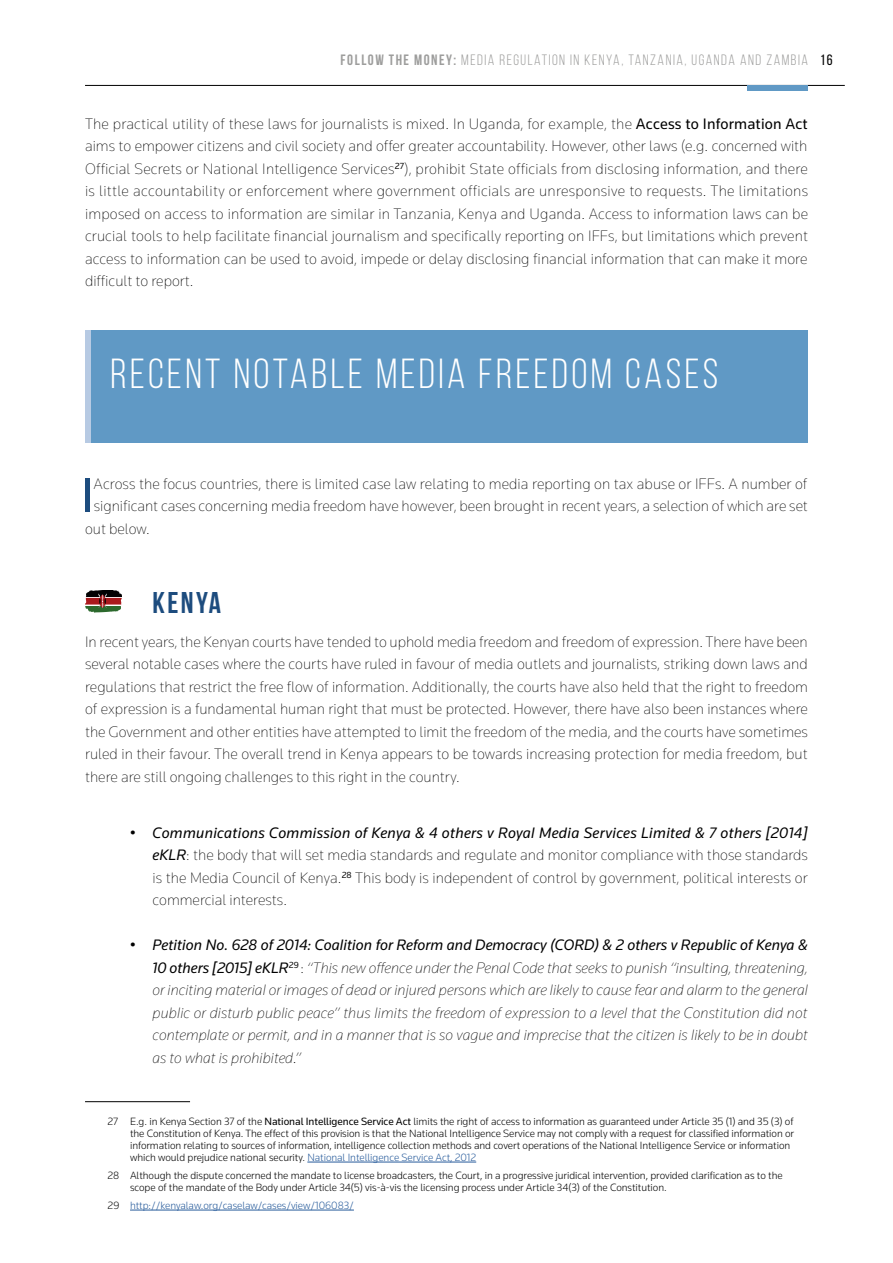
<style>
.page{position:relative;width:893px;height:1263px;background:#fff}
.page>*{position:absolute;margin:0;border:0;box-sizing:border-box;transform-origin:0 0}
.t1{font:42px "Bebas Neue";letter-spacing:.08em;color:#fff}
.t2{font:700 30px "Bebas Neue";letter-spacing:.08em;color:#1d4c7e}
.t3{font:200 15.75px/22.5px "Knowledge";color:#000;text-align:justify}
.t4{font:italic 200 15.75px/22.5px "Knowledge";color:#000;text-align:justify}
.t5{font:15px "Bebas Neue";letter-spacing:.1em;color:#9d9d9c}
.t6{font:300 10.95px/12px "Knowledge";letter-spacing:-.005em;color:#000}
.t7{font:300 10.95px "Knowledge";letter-spacing:-.005em;color:#275b9b}
.s1{font-weight:700}
.s2{color:#000}
.s3{font-weight:400}
.s4{font-weight:400;font-style:italic}
.s5{font-weight:400;font-style:normal}
.s6{font-style:normal}
.s7{color:#275b9b}
</style>
<div class="page">
<hr style="left:85px;top:85px;width:760px;height:1px;background:#000">
<div style="left:747px;top:85px;width:61px;height:5px;background:#6099c5"></div>
<div style="left:85px;top:331px;width:723px;height:112px;background:#6099c5"></div>
<div style="left:85px;top:331px;width:5px;height:112px;background:#b7cae3"></div>
<div style="left:85px;top:478px;width:5px;height:34px;background:#1d4c7e"></div>
<svg style="left:85px;top:590px;width:37px;height:23px"></svg>
<hr style="left:85px;top:1101px;width:105px;height:1px;background:#000">
<hr style="left:307px;top:1162px;width:169px;height:1px;background:#275b9b">
<hr style="left:130px;top:1210px;width:224px;height:1px;background:#275b9b">
<p class="t5" style="left:341px;top:52px;width:493px"><span class="s1">FOLLOW THE MONEY:</span> MEDIA REGULATION IN KENYA, TANZANIA, UGANDA AND ZAMBIA <span class="s2">16</span></p>
<p class="t3" style="left:85px;top:112px;width:725px">The practical utility of these laws for journalists is mixed. In Uganda, for example, the <span class="s3">Access to Information Act </span>aims to empower citizens and civil society and offer greater accountability. However, other laws (e.g. concerned with Official Secrets or National Intelligence Services<sup>27</sup>), prohibit State officials from disclosing information, and there is little accountability or enforcement where government officials are unresponsive to requests. The limitations imposed on access to information are similar in Tanzania, Kenya and Uganda. Access to information laws can be crucial tools to help facilitate financial journalism and specifically reporting on IFFs, but limitations which prevent access to information can be used to avoid, impede or delay disclosing financial information that can make it more difficult to report.</p>
<h1 class="t1" style="left:111px;top:351px;width:609px">RECENT NOTABLE MEDIA FREEDOM CASES</h1>
<p class="t3" style="left:94px;top:472px;width:715px">Across the focus countries, there is limited case law relating to media reporting on tax abuse or IFFs. A number of</p>
<p class="t3" style="left:94px;top:495px;width:716px">significant cases concerning media freedom have however, been brought in recent years, a selection of which are set</p>
<p class="t3" style="left:85px;top:517px;width:66px">out below.</p>
<h2 class="t2" style="left:153px;top:586px;width:70px">KENYA</h2>
<p class="t3" style="left:85px;top:630px;width:724px">In recent years, the Kenyan courts have tended to uphold media freedom and freedom of expression. There have been several notable cases where the courts have ruled in favour of media outlets and journalists, striking down laws and regulations that restrict the free flow of information. Additionally, the courts have also held that the right to freedom of expression is a fundamental human right that must be protected. However, there have also been instances where the Government and other entities have attempted to limit the freedom of the media, and the courts have sometimes ruled in their favour. The overall trend in Kenya appears to be towards increasing protection for media freedom, but there are still ongoing challenges to this right in the country.</p>
<p class="t3" style="left:153px;top:821px;width:657px;text-indent:-23px"><span class="s3">•</span> <span class="s4">Communications Commission of Kenya &amp; 4 others v Royal Media Services Limited &amp; 7 others [2014] eKLR</span>: the body that will set media standards and regulate and monitor compliance with those standards is the Media Council of Kenya.<sup>28</sup> This body is independent of control by government, political interests or commercial interests.</p>
<p class="t4" style="left:153px;top:933px;width:657px;text-indent:-22px"><span class="s5">•</span> <span class="s3">Petition No. 628 of 2014: Coalition for Reform and Democracy (CORD) &amp; 2 others v Republic of Kenya &amp; 10 others [2015] eKLR</span><sup>29</sup> <span class="s6">:</span> “This new offence under the Penal Code that seeks to punish “insulting, threatening, or inciting material or images of dead or injured persons which are likely to cause fear and alarm to the general public or disturb public peace” thus limits the freedom of expression to a level that the Constitution did not contemplate or permit, and in a manner that is so vague and imprecise that the citizen is likely to be in doubt as to what is prohibited.”</p>
<p class="t6" style="left:130px;top:1115px;width:666px;text-indent:-23px">27 E.g. in Kenya Section 37 of the <span class="s3">National Intelligence Service Act</span> limits the right of access to information as guaranteed under Article 35 (1) and 35 (3) of the Constitution of Kenya. The effect of this provision is that the National Intelligence Service may not comply with a request for classified information or information relating to sources of information, intelligence collection methods and covert operations of the National Intelligence Service or information which would prejudice national security. <span class="s7">National Intelligence Service Act, 2012</span></p>
<p class="t6" style="left:130px;top:1169px;width:654px;text-indent:-23px">28 Although the dispute concerned the mandate to license broadcasters, the Court, in a progressive juridical intervention, provided clarification as to the scope of the mandate of the Body under Article 34(5) vis-à-vis the licensing process under Article 34(3) of the Constitution.</p>
<p class="t7" style="left:108px;top:1198px;width:248px"><span class="s2">29</span> http://kenyalaw.org/caselaw/cases/view/106083/</p>
</div>
